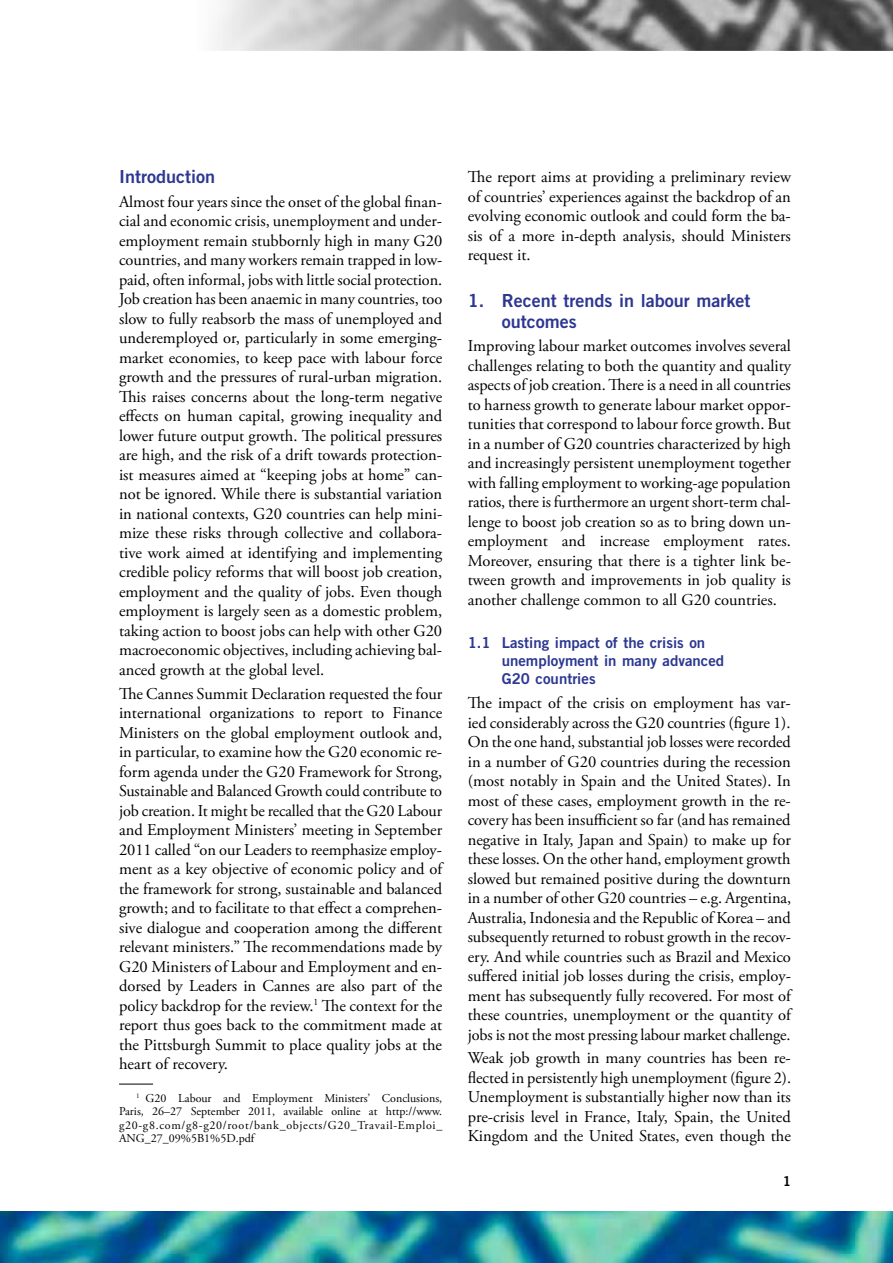
<style>
.page{position:relative;width:893px;height:1263px;background:#fff}
.page>*{position:absolute;margin:0;border:0;box-sizing:border-box;transform-origin:0 0}
.t1{font:18px/21px "Trade Gothic LT Std Bd 2";color:#2c3791}
.t2{font:16.5px/19.5px "Adobe Garamond Pro";color:#000;text-align:justify}
.t3{font:15px/18px "Trade Gothic LT Std Bd 2";color:#2c3791}
.t4{font:13.5px "Trade Gothic LT Std Bd 2";color:#000}
.t5{font:12px/13.5px "Adobe Garamond Pro";letter-spacing:.055em;color:#000;text-align:justify}
</style>
<div class="page">
<img style="left:215px;top:0;width:678px;height:51px">
<img style="left:0;top:1212px;width:893px;height:51px">
<hr style="left:119px;top:1084px;width:34px;height:1px;background:#000">
<p class="t1" style="left:119px;top:166px;width:98px">Introduction</p>
<p class="t2" style="left:119px;top:192px;width:325px">Almost four years since the onset of the global finan&shy;cial and economic crisis, unemployment and under&shy;employment remain stubbornly high in many G20 countries, and many workers remain trapped in low&shy;paid, often informal, jobs with little social protection.<br>Job creation has been anaemic in many countries, too slow to fully reabsorb the mass of unemployed and underemployed or, particularly in some emerging&shy;market economies, to keep pace with labour force growth and the pressures of rural-urban migration.<br>This raises concerns about the long-term negative effects on human capital, growing inequality and lower future output growth. The political pressures are high, and the risk of a drift towards protection&shy;ist measures aimed at “keeping jobs at home” can&shy;not be ignored. While there is substantial variation in national contexts, G20 countries can help mini&shy;mize these risks through collective and collabora&shy;tive work aimed at identifying and implementing credible policy reforms that will boost job creation, employment and the quality of jobs. Even though employment is largely seen as a domestic problem, taking action to boost jobs can help with other G20 macroeconomic objectives, including achieving bal&shy;anced growth at the global level.</p>
<p class="t2" style="left:119px;top:684px;width:325px">The Cannes Summit Declaration requested the four international organizations to report to Finance Ministers on the global employment outlook and, in particular, to examine how the G20 economic re&shy;form agenda under the G20 Framework for Strong, Sustainable and Balanced Growth could contribute to job creation. It might be recalled that the G20 Labour and Employment Ministers’ meeting in September 2011 called “on our Leaders to reemphasize employ&shy;ment as a key objective of economic policy and of the framework for strong, sustainable and balanced growth; and to facilitate to that effect a comprehen&shy;sive dialogue and cooperation among the different relevant ministers.” The recommendations made by G20 Ministers of Labour and Employment and en&shy;dorsed by Leaders in Cannes are also part of the policy backdrop for the review.<sup>1</sup> The context for the report thus goes back to the commitment made at the Pittsburgh Summit to place quality jobs at the heart of recovery.</p>
<p class="t5" style="left:119px;top:1092px;width:325px;text-indent:17px"><sup>1</sup> G20 Labour and Employment Ministers’ Conclusions, Paris, 26–27 September 2011, available online at http://www. g20-g8.com/g8-g20/root/bank_objects/G20_Travail-Emploi_ ANG_27_09%5B1%5D.pdf</p>
<p class="t2" style="left:468px;top:168px;width:325px">The report aims at providing a preliminary review of countries’ experiences against the backdrop of an evolving economic outlook and could form the ba&shy;sis of a more in-depth analysis, should Ministers request it.</p>
<p class="t1" style="left:502px;top:289px;width:250px;text-indent:-34px">1. Recent trends in labour market outcomes</p>
<p class="t2" style="left:468px;top:337px;width:325px">Improving labour market outcomes involves several challenges relating to both the quantity and quality aspects of job creation. There is a need in all countries to harness growth to generate labour market oppor&shy;tunities that correspond to labour force growth. But in a number of G20 countries characterized by high and increasingly persistent unemployment together with falling employment to working-age population ratios, there is furthermore an urgent short-term chal&shy;lenge to boost job creation so as to bring down un&shy;employment and increase employment rates.<br>Moreover, ensuring that there is a tighter link be&shy;tween growth and improvements in job quality is another challenge common to all G20 countries.</p>
<p class="t3" style="left:502px;top:634px;width:224px;text-indent:-34px">1.1 Lasting impact of the crisis on unemployment in many advanced<br>G20 countries</p>
<p class="t2" style="left:468px;top:694px;width:325px">The impact of the crisis on employment has var&shy;ied considerably across the G20 countries (figure 1).<br>On the one hand, substantial job losses were recorded in a number of G20 countries during the recession (most notably in Spain and the United States). In most of these cases, employment growth in the re&shy;covery has been insufficient so far (and has remained negative in Italy, Japan and Spain) to make up for these losses. On the other hand, employment growth slowed but remained positive during the downturn in a number of other G20 countries – e.g. Argentina, Australia, Indonesia and the Republic of Korea – and subsequently returned to robust growth in the recov&shy;ery. And while countries such as Brazil and Mexico suffered initial job losses during the crisis, employ&shy;ment has subsequently fully recovered. For most of these countries, unemployment or the quantity of jobs is not the most pressing labour market challenge.</p>
<p class="t2" style="left:468px;top:1049px;width:325px">Weak job growth in many countries has been re&shy;flected in persistently high unemployment (figure 2).<br>Unemployment is substantially higher now than its pre-crisis level in France, Italy, Spain, the United Kingdom and the United States, even though the</p>
<p class="t4" style="left:783px;top:1173px;width:10px">1</p>
</div>
